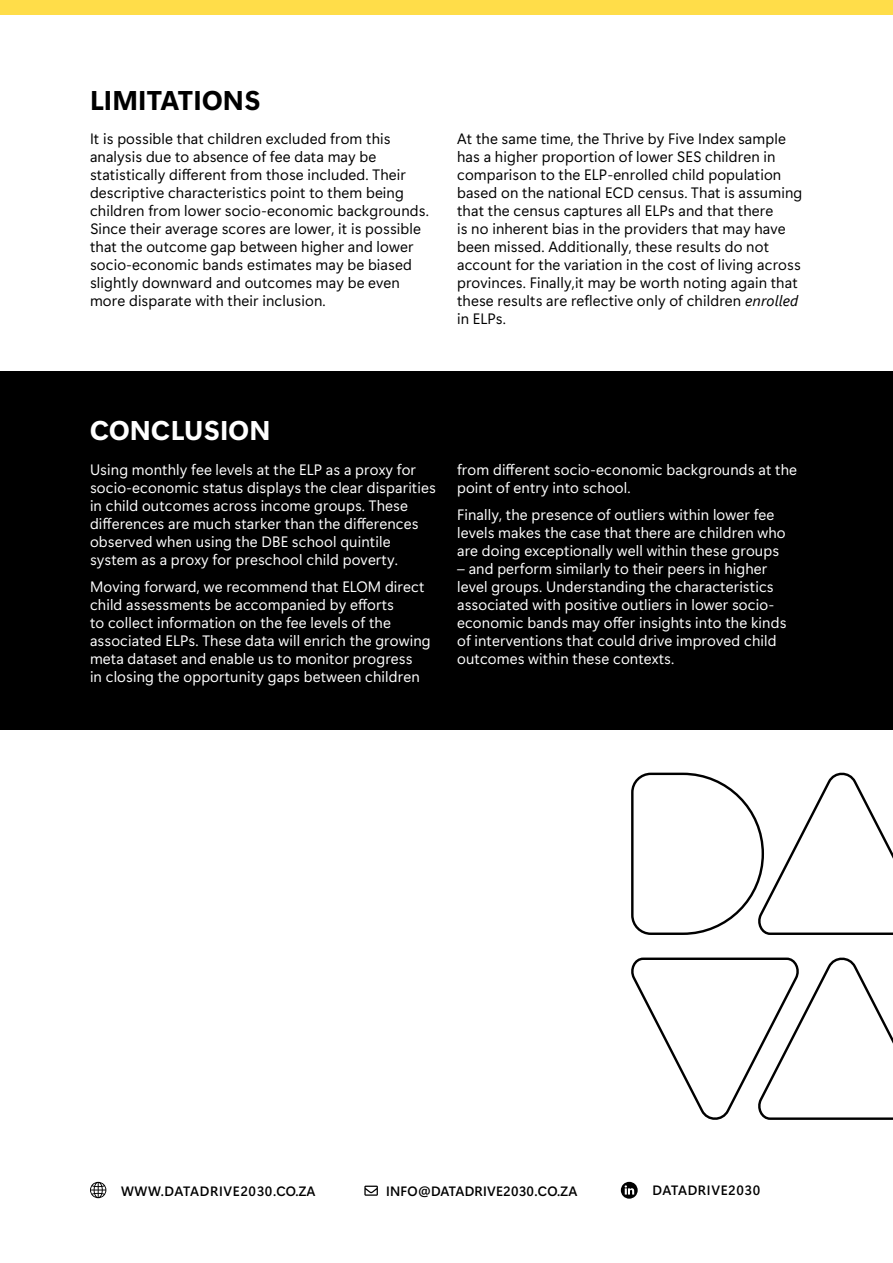
<style>
.page{position:relative;width:893px;height:1263px;background:#fff}
.page>*{position:absolute;margin:0;border:0;box-sizing:border-box;transform-origin:0 0}
.t1{font:27px "Segoe UI Variable Static 2 bc 0000";letter-spacing:.01em;color:#000}
.t2{font:27px "Segoe UI Variable Static 2 bc 0000";letter-spacing:.01em;color:#fff}
.t3{font:15px/18px "Segoe UI Variable Static 1900000";letter-spacing:.01em;color:#fff}
.t4{font:15px/18px "Segoe UI Variable Static 1900000";letter-spacing:.01em;color:#000}
.t5{font:13.5px "Segoe UI Variable Static 2580000";letter-spacing:.05em;color:#000}
.t6{font:13.5px "Segoe UI Variable Static 2580000";letter-spacing:.02em;color:#000}
.s1{font-family:"Segoe UI";font-style:italic}
</style>
<div class="page">
<div style="left:0;top:0;width:893px;height:14px;background:#ffdd49"></div>
<svg style="left:631px;top:772px;width:262px;height:348px"></svg>
<svg style="left:364px;top:1185px;width:14px;height:11px"></svg>
<svg style="left:90px;top:1182px;width:16px;height:16px"></svg>
<svg style="left:621px;top:1182px;width:17px;height:17px"></svg>
<div style="left:0;top:372px;width:893px;height:358px;background:#000"></div>
<h1 class="t1" style="left:90px;top:89px;width:172px">LIMITATIONS</h1>
<p class="t4" style="left:90px;top:130px;width:340px">It is possible that children excluded from this analysis due to absence of fee data may be statistically different from those included. Their descriptive characteristics point to them being children from lower socio-economic backgrounds.<br>Since their average scores are lower, it is possible that the outcome gap between higher and lower socio-economic bands estimates may be biased slightly downward and outcomes may be even more disparate with their inclusion.</p>
<p class="t4" style="left:457px;top:130px;width:347px">At the same time, the Thrive by Five Index sample has a higher proportion of lower SES children in comparison to the ELP-enrolled child population based on the national ECD census. That is assuming that the census captures all ELPs and that there<br>is no inherent bias in the providers that may have been missed. Additionally, these results do not account for the variation in the cost of living across provinces. Finally,it may be worth noting again that these results are reflective only of children <span class="s1">enrolled </span>in ELPs.</p>
<h1 class="t2" style="left:90px;top:420px;width:182px">CONCLUSION</h1>
<p class="t3" style="left:90px;top:460px;width:347px">Using monthly fee levels at the ELP as a proxy for socio-economic status displays the clear disparities in child outcomes across income groups. These differences are much starker than the differences observed when using the DBE school quintile system as a proxy for preschool child poverty.</p>
<p class="t3" style="left:90px;top:577px;width:342px">Moving forward, we recommend that ELOM direct child assessments be accompanied by efforts<br>to collect information on the fee levels of the associated ELPs. These data will enrich the growing meta dataset and enable us to monitor progress<br>in closing the opportunity gaps between children</p>
<p class="t3" style="left:457px;top:460px;width:341px">from different socio-economic backgrounds at the point of entry into school.</p>
<p class="t3" style="left:457px;top:505px;width:330px">Finally, the presence of outliers within lower fee levels makes the case that there are children who are doing exceptionally well within these groups</p>
<p class="t3" style="left:457px;top:559px;width:331px">– and perform similarly to their peers in higher level groups. Understanding the characteristics associated with positive outliers in lower socio&shy;economic bands may offer insights into the kinds of interventions that could drive improved child outcomes within these contexts.</p>
<p class="t5" style="left:121px;top:1186px;width:196px">WWW.DATADRIVE2030.CO.ZA</p>
<p class="t6" style="left:386px;top:1185px;width:193px">INFO@DATADRIVE2030.CO.ZA</p>
<p class="t5" style="left:652px;top:1185px;width:109px">DATADRIVE2030</p>
</div>
